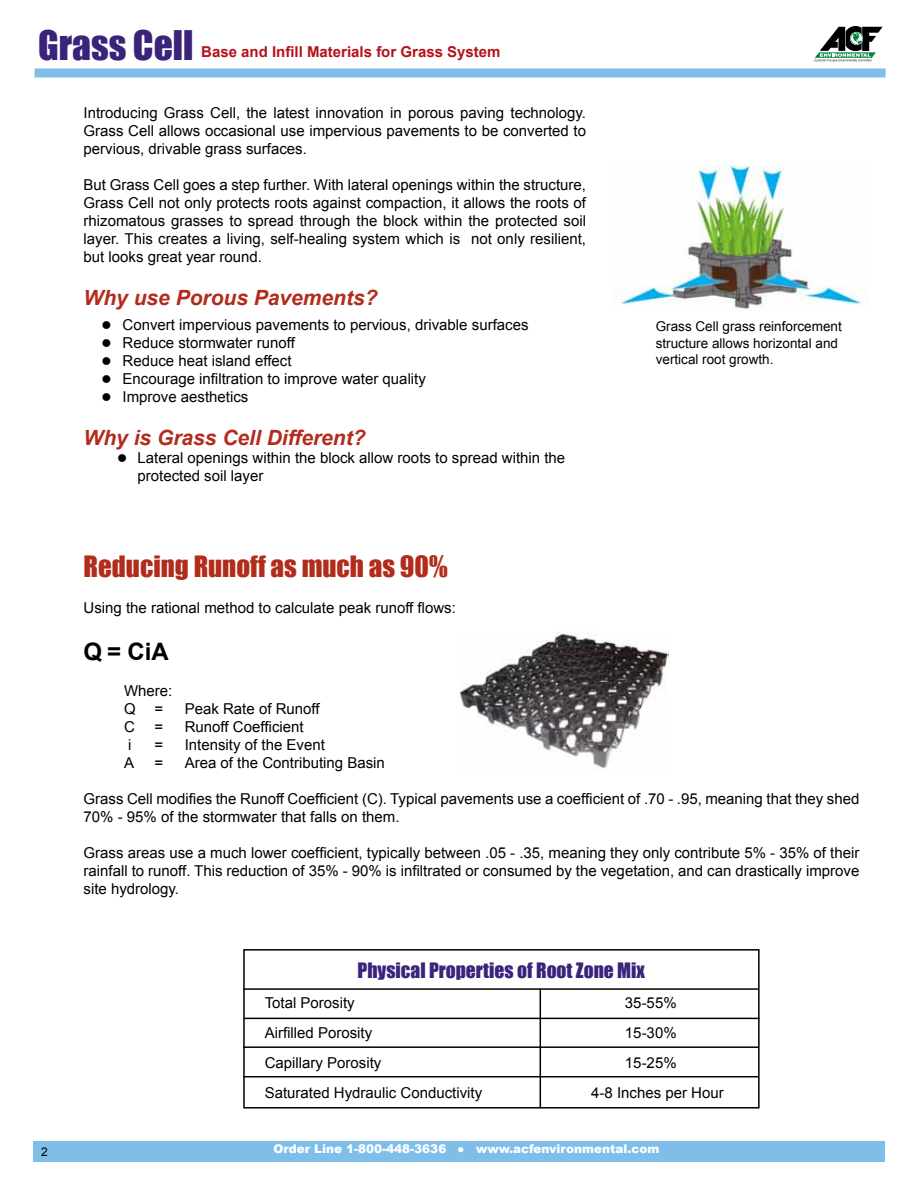
<style>
.page{position:relative;width:918px;height:1188px;background:#fff}
.page>*{position:absolute;margin:0;border:0;box-sizing:border-box;transform-origin:0 0}
.t1{font:37.5px "Impact";color:#3b227b}
.t2{font:27px "Impact";color:#b22c1c}
.t3{font:700 24px "Arial";color:#000}
.t4{font:italic 700 21px "Arial";color:#b22c1c}
.t5{font:19.5px "Impact";color:#3b227b}
.t6{font:15px/18px "Arial";color:#000}
.t7{font:700 15px "Arial";color:#b5121b}
.t8{font:13.5px/16.2px "Arial";color:#000}
.t9{font:900 12px "Arial";color:#fff}
.t10{font:12px "Arial";color:#000}
</style>
<div class="page">
<div style="left:34px;top:68px;width:852px;height:9px;background:#7ebee9"></div>
<img style="left:618px;top:165px;width:251px;height:146px">
<img style="left:459px;top:632px;width:210px;height:137px">
<div style="left:243px;top:949px;width:517px;height:160px;border:2px solid #000"></div>
<hr style="left:540px;top:989px;width:1px;height:119px;background:#000">
<hr style="left:243px;top:988px;width:516px;height:2px;background:#000">
<hr style="left:243px;top:1046px;width:516px;height:2px;background:#000">
<hr style="left:244px;top:1018px;width:516px;height:1px;background:#000">
<hr style="left:243px;top:1076px;width:516px;height:1px;background:#000">
<div style="left:33px;top:1141px;width:852px;height:21px;background:#7ebee9"></div>
<svg style="left:814px;top:26px;width:69px;height:36px"></svg>
<h1 class="t1" style="left:38px;top:16px;width:157px">Grass Cell</h1>
<p class="t7" style="left:201px;top:42px;width:301px">Base and Infill Materials for Grass System</p>
<p class="t6" style="left:84px;top:104px;width:504px;text-align:justify">Introducing Grass Cell, the latest innovation in porous paving technology.<br>Grass Cell allows occasional use impervious pavements to be converted to pervious, drivable grass surfaces.</p>
<p class="t6" style="left:84px;top:176px;width:504px;text-align:justify">But Grass Cell goes a step further. With lateral openings within the structure, Grass Cell not only protects roots against compaction, it allows the roots of rhizomatous grasses to spread through the block within the protected soil layer. This creates a living, self-healing system which is not only resilient, but looks great year round.</p>
<h3 class="t4" style="left:84px;top:284px;width:296px">Why use Porous Pavements?</h3>
<p class="t6" style="left:102px;top:316px;width:428px">● Convert impervious pavements to pervious, drivable surfaces</p>
<p class="t6" style="left:102px;top:334px;width:195px">● Reduce stormwater runoff</p>
<p class="t6" style="left:102px;top:352px;width:192px">● Reduce heat island effect</p>
<p class="t6" style="left:102px;top:370px;width:326px">● Encourage infiltration to improve water quality</p>
<p class="t6" style="left:102px;top:388px;width:148px">● Improve aesthetics</p>
<h3 class="t4" style="left:84px;top:424px;width:284px">Why is Grass Cell Different?</h3>
<p class="t6" style="left:138px;top:449px;width:429px;text-indent:-20px">● Lateral openings within the block allow roots to spread within the protected soil layer</p>
<h2 class="t2" style="left:84px;top:546px;width:366px">Reducing Runoff as much as 90%</h2>
<p class="t6" style="left:84px;top:599px;width:374px">Using the rational method to calculate peak runoff flows:</p>
<h3 class="t3" style="left:84px;top:636px;width:87px">Q= CiA</h3>
<p class="t6" style="left:124px;top:682px;width:50px">Where:<br>Q =</p>
<p class="t6" style="left:185px;top:700px;width:136px">Peak Rate of Runoff</p>
<p class="t8" style="left:656px;top:319px;width:188px">Grass Cell grass reinforcement structure allows horizontal and vertical root growth.</p>
<p class="t6" style="left:124px;top:718px;width:12px">C</p>
<p class="t6" style="left:154px;top:718px;width:10px">=</p>
<p class="t6" style="left:185px;top:718px;width:120px">Runoff Coefficient</p>
<p class="t6" style="left:128px;top:736px;width:5px">i</p>
<p class="t6" style="left:154px;top:736px;width:10px">=</p>
<p class="t6" style="left:185px;top:736px;width:142px">Intensity of the Event</p>
<p class="t6" style="left:124px;top:754px;width:12px">A</p>
<p class="t6" style="left:154px;top:754px;width:10px">=</p>
<p class="t6" style="left:185px;top:754px;width:202px">Area of the Contributing Basin</p>
<p class="t6" style="left:84px;top:790px;width:777px">Grass Cell modifies the Runoff Coefficient (C). Typical pavements use a coefficient of .70 - .95, meaning that they shed<br>70% - 95% of the stormwater that falls on them.</p>
<p class="t6" style="left:84px;top:844px;width:777px;text-align:justify">Grass areas use a much lower coefficient, typically between .05 - .35, meaning they only contribute 5% - 35% of their rainfall to runoff. This reduction of 35% - 90% is infiltrated or consumed by the vegetation, and can drastically improve site hydrology.</p>
<h3 class="t5" style="left:358px;top:955px;width:289px">Physical Properties of Root Zone Mix</h3>
<p class="t6" style="left:265px;top:994px;width:92px">Total Porosity</p>
<p class="t6" style="left:625px;top:994px;width:53px">35-55%</p>
<p class="t6" style="left:265px;top:1024px;width:109px">Airfilled Porosity</p>
<p class="t6" style="left:625px;top:1024px;width:53px">15-30%</p>
<p class="t6" style="left:265px;top:1054px;width:118px">Capillary Porosity</p>
<p class="t6" style="left:625px;top:1054px;width:53px">15-25%</p>
<p class="t6" style="left:265px;top:1084px;width:219px">Saturated Hydraulic Conductivity</p>
<p class="t6" style="left:591px;top:1084px;width:134px">4-8 Inches per Hour</p>
<p class="t10" style="left:41px;top:1144px;width:8px">2</p>
<p class="t9" style="left:273px;top:1140px;width:388px">Order Line 1-800-448-3636 ● www.acfenvironmental.com</p>
</div>
